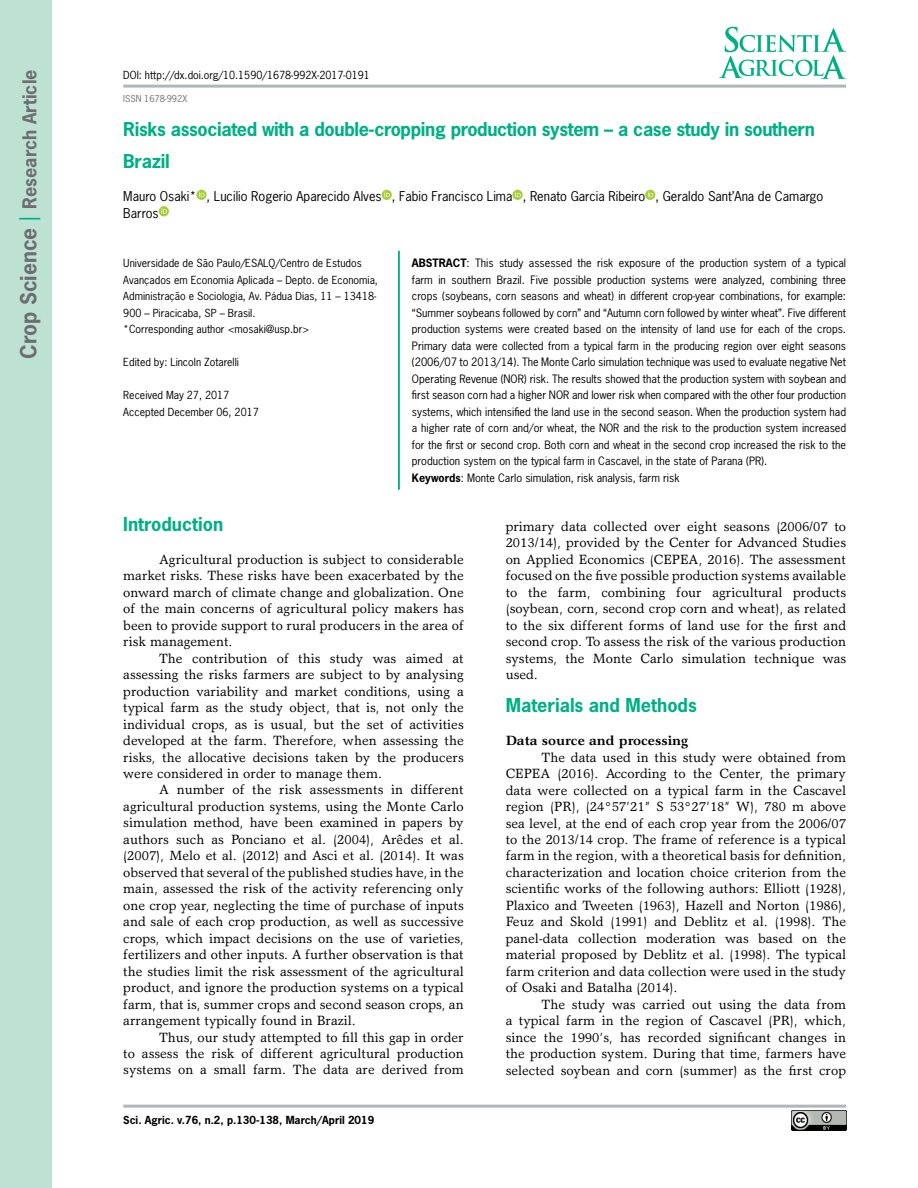
<style>
.page{position:relative;width:918px;height:1188px;background:#fff}
.page>*{position:absolute;margin:0;border:0;box-sizing:border-box;transform-origin:0 0}
.t1{font:700 18px "News Gothic";letter-spacing:-.02em;color:#00b085}
.t2{font:700 18px "News Gothic";color:#00b085}
.t3{font:700 18px "News Gothic";color:#6d6e71}
.t4{font:13.5px/16.5px "Garth Graphic";color:#000;text-align:justify}
.t5{font:700 13.5px "Garth Graphic";color:#000}
.t6{font:12.75px/16.5px "News Gothic";color:#000}
.t7{font:10.8px/16.5px "News Gothic";color:#000}
.t8{font:10.5px/16.5px "News Gothic";color:#000}
.t9{font:700 10.5px "News Gothic";color:#000}
.t10{font:9px "News Gothic";color:#6d6e71}
.s1{font-size:21px}
.s2{font-weight:400;font-size:21px;color:#00b085}
.s3{font-weight:700}
</style>
<div class="page">
<svg style="left:719px;top:27px;width:127px;height:52px"></svg>
<div style="left:0;top:0;width:51px;height:1188px;background:#bde2d4"></div>
<hr style="left:123px;top:85px;width:723px;height:3px;background:#b0b7bb">
<hr style="left:123px;top:1105px;width:723px;height:3px;background:#b0b7bb">
<img style="left:791px;top:1111px;width:55px;height:19px">
<svg style="left:196px;top:190px;width:11px;height:10px"></svg>
<svg style="left:199px;top:192px;width:6px;height:5px"></svg>
<svg style="left:382px;top:190px;width:10px;height:10px"></svg>
<svg style="left:384px;top:192px;width:6px;height:5px"></svg>
<svg style="left:512px;top:190px;width:11px;height:10px"></svg>
<svg style="left:515px;top:192px;width:6px;height:5px"></svg>
<svg style="left:645px;top:190px;width:10px;height:10px"></svg>
<svg style="left:648px;top:192px;width:5px;height:5px"></svg>
<div style="left:159px;top:206px;width:10px;height:10px;background:#a6cc38;border-radius:50%"></div>
<svg style="left:161px;top:208px;width:6px;height:6px"></svg>
<hr style="left:398px;top:251px;width:2px;height:239px;background:#00b085">
<h1 class="t3" style="left:18px;top:359px;width:291px;rotate:-90deg"><span class="s1">Crop Science</span> <span class="s2">|</span> Research Article</h1>
<p class="t8" style="left:123px;top:66px;width:248px">DOI: http://dx.doi.org/10.1590/1678-992X-2017-0191</p>
<p class="t10" style="left:123px;top:93px;width:65px">ISSN 1678-992X</p>
<h1 class="t1" style="left:123px;top:117px;width:693px">Risks associated with a double-cropping production system – a case study in southern</h1>
<h1 class="t1" style="left:123px;top:150px;width:48px">Brazil</h1>
<p class="t6" style="left:123px;top:188px;width:702px">Mauro Osaki* , Lucilio Rogerio Aparecido Alves , Fabio Francisco Lima , Renato Garcia Ribeiro , Geraldo Sant’Ana de Camargo<br>Barros</p>
<p class="t8" style="left:123px;top:255px;width:256px">Universidade de São Paulo/ESALQ/Centro de Estudos Avançados em Economia Aplicada – Depto. de Economia, Administração e Sociologia, Av. Pádua Dias, 11 – 13418- 900 – Piracicaba, SP – Brasil.<br>*Corresponding author &lt;mosaki@usp.br&gt;</p>
<p class="t8" style="left:123px;top:354px;width:117px">Edited by: Lincoln Zotarelli</p>
<p class="t8" style="left:123px;top:387px;width:137px">Received May 27, 2017<br>Accepted December 06, 2017</p>
<p class="t7" style="left:412px;top:255px;width:436px"><span class="s3">ABSTRACT</span>: This study assessed the risk exposure of the production system of a typical farm in southern Brazil. Five possible production systems were analyzed, combining three crops (soybeans, corn seasons and wheat) in different crop-year combinations, for example: “Summer soybeans followed by corn” and “Autumn corn followed by winter wheat”. Five different production systems were created based on the intensity of land use for each of the crops.<br>Primary data were collected from a typical farm in the producing region over eight seasons (2006/07 to 2013/14). The Monte Carlo simulation technique was used to evaluate negative Net Operating Revenue (NOR) risk. The results showed that the production system with soybean and first season corn had a higher NOR and lower risk when compared with the other four production systems, which intensified the land use in the second season. When the production system had a higher rate of corn and/or wheat, the NOR and the risk to the production system increased for the first or second crop. Both corn and wheat in the second crop increased the risk to the production system on the typical farm in Cascavel, in the state of Parana (PR).<br><span class="s3">Keywords</span>: Monte Carlo simulation, risk analysis, farm risk</p>
<h1 class="t2" style="left:123px;top:512px;width:101px">Introduction</h1>
<p class="t4" style="left:123px;top:551px;width:342px;text-indent:36px">Agricultural production is subject to considerable market risks. These risks have been exacerbated by the onward march of climate change and globalization. One of the main concerns of agricultural policy makers has been to provide support to rural producers in the area of risk management.</p>
<p class="t4" style="left:123px;top:650px;width:342px;text-indent:36px">The contribution of this study was aimed at assessing the risks farmers are subject to by analysing production variability and market conditions, using a typical farm as the study object, that is, not only the individual crops, as is usual, but the set of activities developed at the farm. Therefore, when assessing the risks, the allocative decisions taken by the producers were considered in order to manage them.</p>
<p class="t4" style="left:123px;top:782px;width:342px;text-indent:36px">A number of the risk assessments in different agricultural production systems, using the Monte Carlo simulation method, have been examined in papers by authors such as Ponciano et al. (2004), Arêdes et al. (2007), Melo et al. (2012) and Asci et al. (2014). It was observed that several of the published studies have, in the main, assessed the risk of the activity referencing only one crop year, neglecting the time of purchase of inputs and sale of each crop production, as well as successive crops, which impact decisions on the use of varieties, fertilizers and other inputs. A further observation is that the studies limit the risk assessment of the agricultural product, and ignore the production systems on a typical farm, that is, summer crops and second season crops, an arrangement typically found in Brazil.</p>
<p class="t4" style="left:123px;top:1029px;width:342px;text-indent:36px">Thus, our study attempted to fill this gap in order to assess the risk of different agricultural production systems on a small farm. The data are derived from</p>
<p class="t9" style="left:123px;top:1113px;width:252px">Sci. Agric. v.76, n.2, p.130-138, March/April 2019</p>
<p class="t4" style="left:506px;top:518px;width:342px">primary data collected over eight seasons (2006/07 to 2013/14), provided by the Center for Advanced Studies on Applied Economics (CEPEA, 2016). The assessment focused on the five possible production systems available to the farm, combining four agricultural products (soybean, corn, second crop corn and wheat), as related to the six different forms of land use for the first and second crop. To assess the risk of the various production systems, the Monte Carlo simulation technique was used.</p>
<h1 class="t2" style="left:506px;top:693px;width:193px">Materials and Methods</h1>
<p class="t5" style="left:506px;top:732px;width:184px">Data source and processing</p>
<p class="t4" style="left:506px;top:749px;width:342px;text-indent:36px">The data used in this study were obtained from CEPEA (2016). According to the Center, the primary data were collected on a typical farm in the Cascavel region (PR), (24°57’21” S 53°27’18” W), 780 m above sea level, at the end of each crop year from the 2006/07 to the 2013/14 crop. The frame of reference is a typical farm in the region, with a theoretical basis for definition, characterization and location choice criterion from the scientific works of the following authors: Elliott (1928), Plaxico and Tweeten (1963), Hazell and Norton (1986), Feuz and Skold (1991) and Deblitz et al. (1998). The panel-data collection moderation was based on the material proposed by Deblitz et al. (1998). The typical farm criterion and data collection were used in the study of Osaki and Batalha (2014).</p>
<p class="t4" style="left:506px;top:996px;width:342px;text-indent:36px">The study was carried out using the data from a typical farm in the region of Cascavel (PR), which, since the 1990’s, has recorded significant changes in the production system. During that time, farmers have selected soybean and corn (summer) as the first crop</p>
</div>
